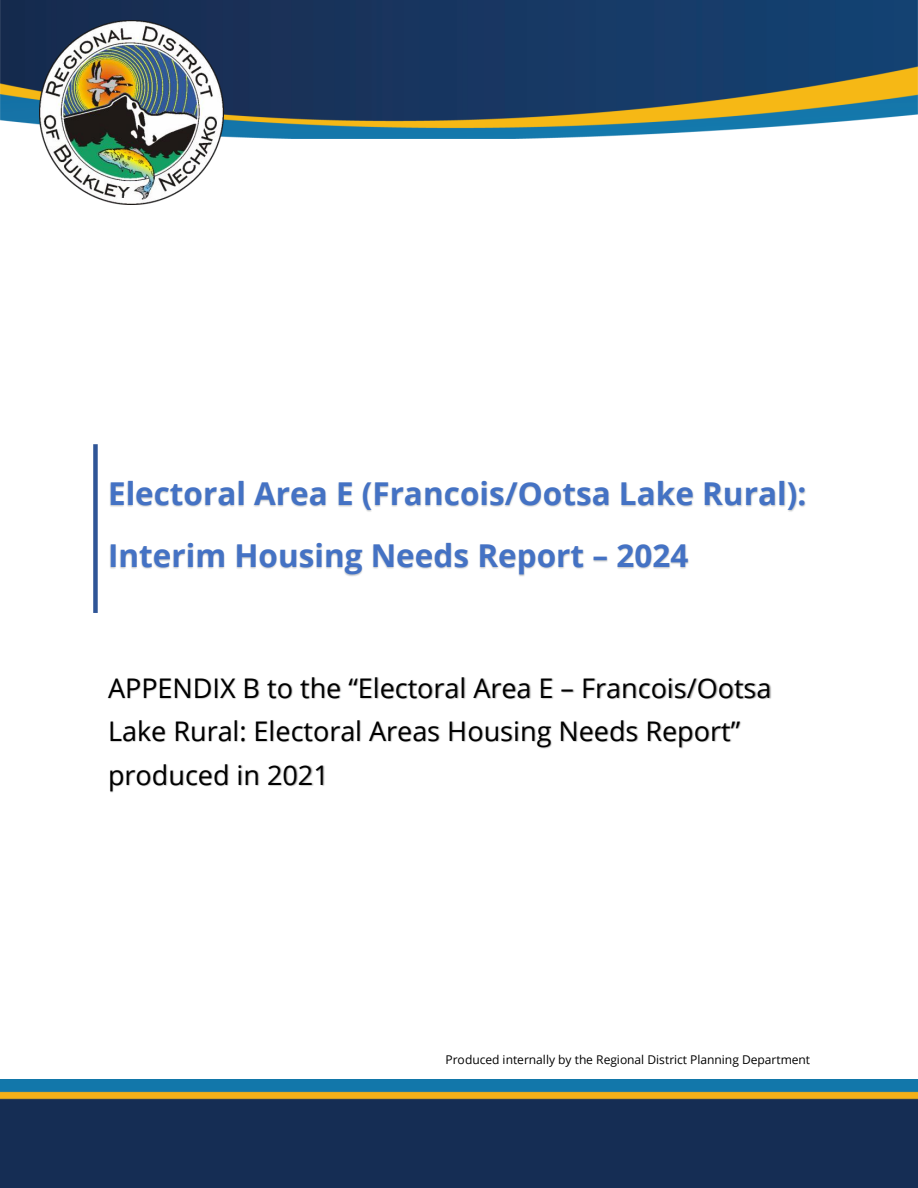
<style>
.page{position:relative;width:918px;height:1188px;background:#fff}
.page>*{position:absolute;margin:0;border:0;box-sizing:border-box;transform-origin:0 0}
.t1{font:700 31.5px "Open Sans";color:#4472c4}
.t2{font:27px/43.3px "Open Sans";color:#000}
.t3{font:12px "Open Sans";color:#000}
</style>
<div class="page">
<img style="left:0;top:1079px;width:918px;height:109px">
<img style="left:0;top:0;width:917px;height:138px">
<img style="left:40px;top:21px;width:184px;height:184px">
<img style="left:110px;top:481px;width:696px;height:31px">
<img style="left:110px;top:543px;width:579px;height:33px">
<img style="left:108px;top:677px;width:663px;height:22px">
<img style="left:110px;top:720px;width:631px;height:29px">
<img style="left:110px;top:745px;width:264px;height:48px">
<div style="left:93px;top:444px;width:5px;height:169px;background:#2f5597"></div>
<p class="t1" style="left:108px;top:471px;width:700px">Electoral Area E (Francois/Ootsa Lake Rural):</p>
<p class="t1" style="left:108px;top:534px;width:582px">Interim Housing Needs Report – 2024</p>
<p class="t2" style="left:108px;top:665px;width:665px">APPENDIX B to the “Electoral Area E – Francois/Ootsa<br>Lake Rural: Electoral Areas Housing Needs Report”</p>
<p class="t2" style="left:108px;top:752px;width:222px">produced in 2021</p>
<p class="t3" style="left:446px;top:1052px;width:366px">Produced internally by the Regional District Planning Department</p>
</div>
